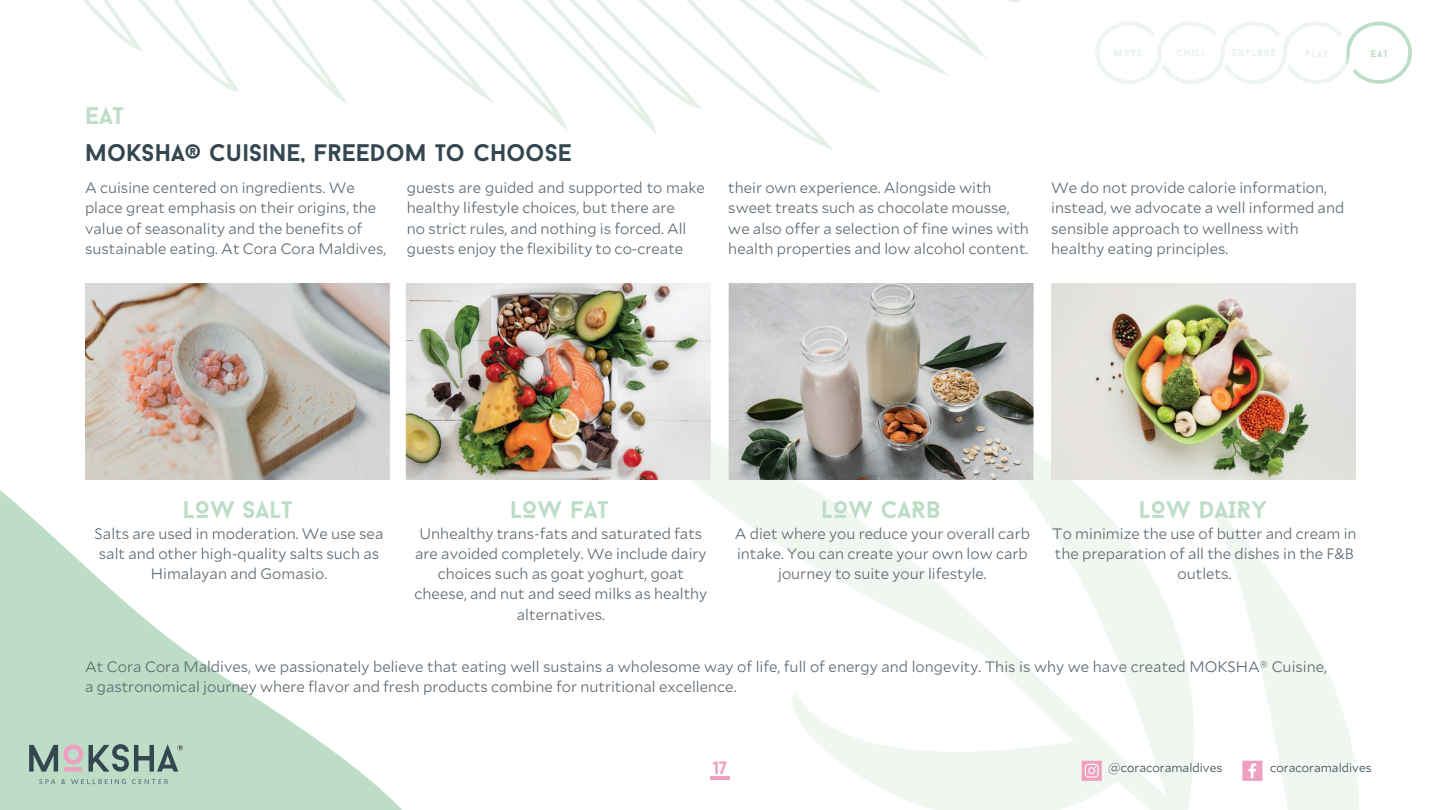
<style>
.page{position:relative;width:1440px;height:810px;background:#fff}
.page>*{position:absolute;margin:0;border:0;box-sizing:border-box;transform-origin:0 0}
.t1{font:700 24px "Baron Neue";color:#bdddc7}
.t2{font:700 24px "Baron Neue";color:#344650}
.t3{font:700 18px "Baron Neue";color:#efa0c1}
.t4{font:300 15px/20.2px "Mallory";color:#5c676f}
.t5{font:300 12px "Mallory";color:#344650}
</style>
<div class="page">
<svg style="left:247px;top:0;width:95px;height:99px"></svg>
<svg style="left:83px;top:0;width:154px;height:91px"></svg>
<svg style="left:0;top:490px;width:402px;height:320px"></svg>
<svg style="left:39px;top:779px;width:87px;height:5px"></svg>
<svg style="left:132px;top:779px;width:36px;height:5px"></svg>
<svg style="left:29px;top:744px;width:154px;height:28px;background:#90a49d"></svg>
<svg style="left:372px;top:0;width:608px;height:147px"></svg>
<svg style="left:1008px;top:0;width:12px;height:3px"></svg>
<svg style="left:692px;top:414px;width:667px;height:396px"></svg>
<hr style="left:710px;top:776px;width:20px;height:4px;background:#efa0c1">
<svg style="left:1082px;top:761px;width:20px;height:20px"></svg>
<svg style="left:1242px;top:761px;width:21px;height:20px"></svg>
<svg style="left:1095px;top:21px;width:317px;height:63px"></svg>
<img style="left:85px;top:284px;width:1270px;height:196px">
<p class="t1" style="left:85px;top:106px;width:40px">EAT</p>
<p class="t2" style="left:85px;top:143px;width:488px">MOKSHA® CUISINE, FREEDOM TO CHOOSE</p>
<p class="t4" style="left:85px;top:177px;width:303px">A cuisine centered on ingredients. We place great emphasis on their origins, the value of seasonality and the benefits of sustainable eating. At Cora Cora Maldives,</p>
<p class="t4" style="left:407px;top:177px;width:300px">guests are guided and supported to make healthy lifestyle choices, but there are</p>
<p class="t4" style="left:407px;top:218px;width:281px">no strict rules, and nothing is forced. All guests enjoy the flexibility to co-create</p>
<p class="t4" style="left:728px;top:177px;width:302px">their own experience. Alongside with sweet treats such as chocolate mousse, we also offer a selection of fine wines with health properties and low alcohol content.</p>
<p class="t4" style="left:1051px;top:177px;width:295px">We do not provide calorie information, instead, we advocate a well informed and sensible approach to wellness with healthy eating principles.</p>
<p class="t1" style="left:183px;top:500px;width:111px">LOW SALT</p>
<p class="t4" style="left:95px;top:523px;width:290px;text-align:center">Salts are used in moderation. We use sea salt and other high-quality salts such as<br>Himalayan and Gomasio.</p>
<p class="t1" style="left:510px;top:500px;width:100px">LOW FAT</p>
<p class="t1" style="left:821px;top:500px;width:121px">LOW CARB</p>
<p class="t1" style="left:1139px;top:500px;width:130px">LOW DAIRY</p>
<p class="t4" style="left:415px;top:523px;width:294px;text-align:center">Unhealthy trans-fats and saturated fats are avoided completely. We include dairy choices such as goat yoghurt, goat cheese, and nut and seed milks as healthy alternatives.</p>
<p class="t4" style="left:735px;top:523px;width:297px;text-align:center">A diet where you reduce your overall carb intake. You can create your own low carb journey to suite your lifestyle.</p>
<p class="t4" style="left:1052px;top:523px;width:306px;text-align:center">To minimize the use of butter and cream in the preparation of all the dishes in the F&amp;B outlets.</p>
<p class="t4" style="left:85px;top:656px;width:1243px">At Cora Cora Maldives, we passionately believe that eating well sustains a wholesome way of life, full of energy and longevity. This is why we have created MOKSHA® Cuisine, a gastronomical journey where flavor and fresh products combine for nutritional excellence.</p>
<p class="t3" style="left:713px;top:760px;width:15px">17</p>
<p class="t5" style="left:1108px;top:760px;width:116px">@coracoramaldives</p>
<p class="t5" style="left:1270px;top:760px;width:103px">coracoramaldives</p>
</div>
